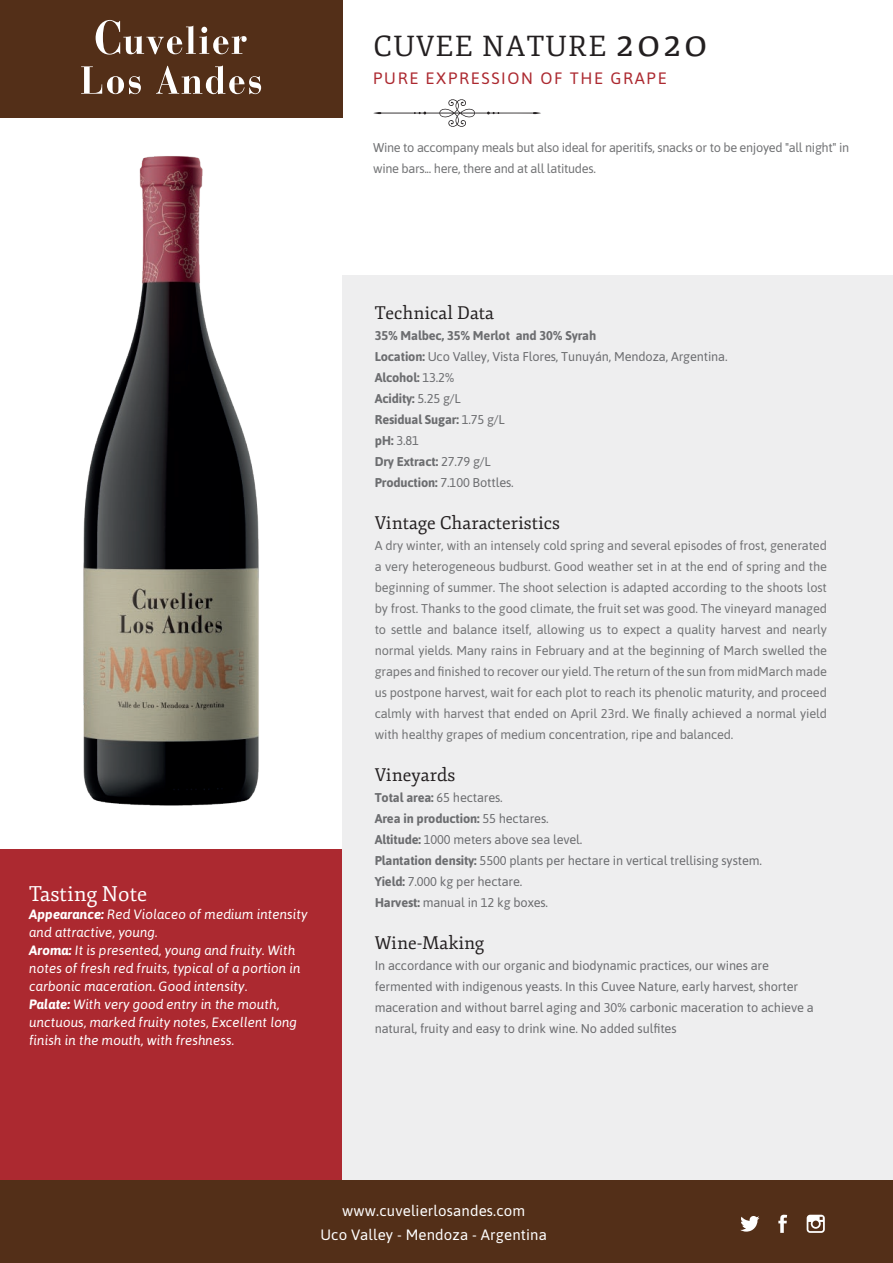
<style>
.page{position:relative;width:893px;height:1263px;background:#fff}
.page>*{position:absolute;margin:0;border:0;box-sizing:border-box;transform-origin:0 0}
.t1{font:28.65px "Fjord One";letter-spacing:.05em;color:#231f20}
.t2{font:21px "Fjord One";color:#fff}
.t3{font:18px "Fjord One";color:#231f20}
.t4{font:16.5px "Asap";letter-spacing:.1em;color:#ac2930}
.t5{font:15px/24px "Asap";letter-spacing:.01em;color:#fff;text-align:center}
.t6{font:italic 13.5px/18px "Asap";color:#fff}
.t7{font:12.75px/21px "Asap";letter-spacing:-.025em;color:#727375}
.t8{font:12.75px/21px "Asap";letter-spacing:-.01em;color:#6c6d70}
.t9{font:700 12.75px/21px "Asap";letter-spacing:-.01em;color:#6c6d70}
.s1{font-weight:700}
.s2{font-size:38.7px}
.s3{font-weight:400}
</style>
<div class="page">
<div style="left:0;top:849px;width:342px;height:331px;background:#ac2930"></div>
<svg style="left:373px;top:99px;width:168px;height:28px"></svg>
<div style="left:0;top:0;width:342px;height:117px;background:#532f18"></div>
<div style="left:342px;top:275px;width:551px;height:905px;background:#eeeeef"></div>
<div style="left:0;top:1180px;width:893px;height:83px;background:#532f18"></div>
<svg style="left:96px;top:20px;width:151px;height:35px"></svg>
<svg style="left:81px;top:66px;width:60px;height:28px"></svg>
<svg style="left:156px;top:65px;width:105px;height:29px"></svg>
<svg style="left:740px;top:1216px;width:19px;height:15px"></svg>
<svg style="left:778px;top:1215px;width:9px;height:18px"></svg>
<svg style="left:807px;top:1215px;width:18px;height:18px"></svg>
<img style="left:83px;top:156px;width:176px;height:650px">
<h2 class="t2" style="left:29px;top:881px;width:119px">Tasting Note</h2>
<p class="t6" style="left:29px;top:905px;width:280px"><span class="s1">Appearance:</span> Red Violaceo of medium intensity and attractive, young.<br><span class="s1">Aroma:</span> It is presented, young and fruity. With notes of fresh red fruits, typical of a portion in carbonic maceration. Good intensity.<br><span class="s1">Palate:</span> With very good entry in the mouth, unctuous, marked fruity notes, Excellent long finish in the mouth, with freshness.</p>
<h1 class="t1" style="left:373px;top:29px;width:336px">CUVEE NATURE <span class="s2">2020</span></h1>
<p class="t4" style="left:373px;top:67px;width:295px">PURE EXPRESSION OF THE GRAPE</p>
<p class="t7" style="left:373px;top:136px;width:477px">Wine to accompany meals but also ideal for aperitifs, snacks or to be enjoyed "all night" in wine bars... here, there and at all latitudes.</p>
<h3 class="t3" style="left:375px;top:302px;width:121px">Technical Data</h3>
<p class="t9" style="left:375px;top:325px;width:354px">35% Malbec, 35% Merlot and 30% Syrah<br>Location: <span class="s3">Uco Valley, Vista Flores, Tunuyán, Mendoza, Argentina.<br></span>Alcohol: <span class="s3">13.2%<br></span>Acidity: <span class="s3">5.25 g/L<br></span>Residual Sugar: <span class="s3">1.75 g/L<br></span>pH: <span class="s3">3.81<br></span>Dry Extract: <span class="s3">27.79 g/L<br></span>Production: <span class="s3">7.100 Bottles.</span></p>
<h3 class="t3" style="left:375px;top:512px;width:187px">Vintage Characteristics</h3>
<p class="t7" style="left:375px;top:534px;width:454px;text-align:justify">A dry winter, with an intensely cold spring and several episodes of frost, generated a very heterogeneous budburst. Good weather set in at the end of spring and the beginning of summer. The shoot selection is adapted according to the shoots lost by frost. Thanks to the good climate, the fruit set was good. The vineyard managed to settle and balance itself, allowing us to expect a quality harvest and nearly normal yields. Many rains in February and at the beginning of March swelled the grapes and finished to recover our yield. The return of the sun from midMarch made us postpone harvest, wait for each plot to reach its phenolic maturity, and proceed calmly with harvest that ended on April 23rd. We finally achieved a normal yield with healthy grapes of medium concentration, ripe and balanced.</p>
<h3 class="t3" style="left:375px;top:764px;width:82px">Vineyards</h3>
<p class="t8" style="left:375px;top:786px;width:389px"><span class="s1">Total area:</span> 65 hectares.<br><span class="s1">Area in production:</span> 55 hectares.<br><span class="s1">Altitude:</span> 1000 meters above sea level.<br><span class="s1">Plantation density:</span> 5500 plants per hectare in vertical trellising system.<br><span class="s1">Yield:</span> 7.000 kg per hectare.<br><span class="s1">Harvest:</span> manual in 12 kg boxes.</p>
<h3 class="t3" style="left:375px;top:932px;width:111px">Wine-Making</h3>
<p class="t8" style="left:375px;top:954px;width:440px">In accordance with our organic and biodynamic practices, our wines are fermented with indigenous yeasts. In this Cuvee Nature, early harvest, shorter maceration and without barrel aging and 30% carbonic maceration to achieve a natural, fruity and easy to drink wine. No added sulfites</p>
<p class="t5" style="left:320px;top:1198px;width:228px">www.cuvelierlosandes.com<br>Uco Valley - Mendoza - Argentina</p>
</div>
